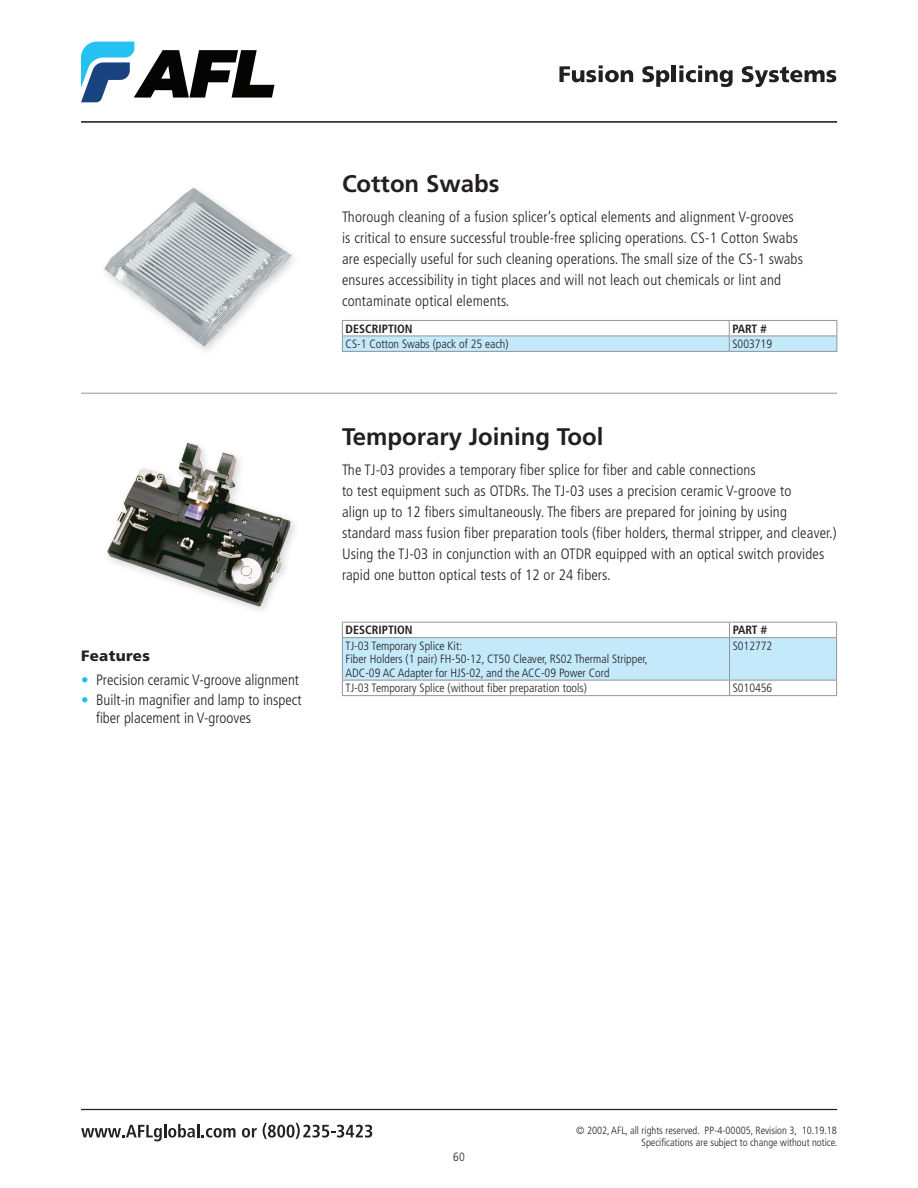
<style>
.page{position:relative;width:918px;height:1188px;background:#fff}
.page>*{position:absolute;margin:0;border:0;box-sizing:border-box;transform-origin:0 0}
.t1{font:700 24px "Frutiger LT Std";color:#231f20}
.t2{font:300 condensed 15px/21px "Frutiger LT Std";letter-spacing:.01em;color:#231f20}
.t3{font:900 15px "Frutiger LT Std";letter-spacing:.025em;color:#231f20}
.t4{font:300 condensed 12px/13.5px "Frutiger LT Std";color:#231f20}
.t5{font:700 condensed 12px "Frutiger LT Std";color:#231f20}
.t6{font:300 condensed 10.5px/12px "Frutiger LT Std";color:#231f20;text-align:right}
.s1{color:#15c0f2}
</style>
<div class="page">
<svg style="left:81px;top:42px;width:193px;height:60px"></svg>
<svg style="left:559px;top:65px;width:74px;height:17px"></svg>
<svg style="left:642px;top:66px;width:27px;height:21px"></svg>
<hr style="left:672px;top:65px;width:4px;height:17px;background:#231f20">
<svg style="left:679px;top:65px;width:54px;height:22px"></svg>
<svg style="left:742px;top:66px;width:94px;height:21px"></svg>
<svg style="left:81px;top:1124px;width:155px;height:17px"></svg>
<svg style="left:242px;top:1128px;width:15px;height:10px"></svg>
<svg style="left:263px;top:1123px;width:109px;height:16px"></svg>
<hr style="left:81px;top:121px;width:756px;height:1px;background:#231f20">
<hr style="left:81px;top:1109px;width:756px;height:1px;background:#231f20">
<img style="left:104px;top:187px;width:190px;height:163px">
<hr style="left:342px;top:320px;width:387px;height:1px;background:#939598">
<hr style="left:729px;top:320px;width:108px;height:1px;background:#939598">
<svg style="left:342px;top:321px;width:496px;height:30px"></svg>
<hr style="left:342px;top:351px;width:387px;height:1px;background:#939598">
<hr style="left:729px;top:351px;width:108px;height:1px;background:#939598">
<img style="left:107px;top:442px;width:188px;height:169px">
<hr style="left:342px;top:622px;width:388px;height:1px;background:#939598">
<hr style="left:730px;top:622px;width:107px;height:1px;background:#939598">
<svg style="left:342px;top:623px;width:495px;height:72px"></svg>
<hr style="left:342px;top:695px;width:388px;height:1px;background:#939598">
<hr style="left:730px;top:695px;width:107px;height:1px;background:#939598">
<hr style="left:81px;top:393px;width:756px;height:1px;background:#939598">
<p class="t3" style="left:81px;top:646px;width:71px">Features</p>
<p class="t2" style="left:81px;top:670px;width:220px"><span class="s1">•</span> Precision ceramic V-groove alignment</p>
<p class="t2" style="left:96px;top:691px;width:207px;line-height:18px;text-indent:-15px"><span class="s1">•</span> Built-in magnifier and lamp to inspect fiber placement in V-grooves</p>
<h1 class="t1" style="left:342px;top:170px;width:159px">Cotton Swabs</h1>
<p class="t2" style="left:342px;top:207px;width:462px">Thorough cleaning of a fusion splicer’s optical elements and alignment V-grooves is critical to ensure successful trouble-free splicing operations. CS-1 Cotton Swabs are especially useful for such cleaning operations. The small size of the CS-1 swabs ensures accessibility in tight places and will not leach out chemicals or lint and contaminate optical elements.</p>
<p class="t5" style="left:346px;top:321px;width:69px">DESCRIPTION</p>
<p class="t5" style="left:732px;top:321px;width:36px">PART #</p>
<p class="t4" style="left:346px;top:337px;width:165px">CS-1 Cotton Swabs (pack of 25 each)</p>
<p class="t4" style="left:732px;top:337px;width:41px">S003719</p>
<h1 class="t1" style="left:342px;top:423px;width:263px">Temporary Joining Tool</h1>
<p class="t2" style="left:342px;top:460px;width:496px">The TJ-03 provides a temporary fiber splice for fiber and cable connections<br>to test equipment such as OTDRs. The TJ-03 uses a precision ceramic V-groove to<br>align up to 12 fibers simultaneously. The fibers are prepared for joining by using standard mass fusion fiber preparation tools (fiber holders, thermal stripper, and cleaver.)<br>Using the TJ-03 in conjunction with an OTDR equipped with an optical switch provides rapid one button optical tests of 12 or 24 fibers.</p>
<p class="t5" style="left:346px;top:623px;width:69px">DESCRIPTION</p>
<p class="t5" style="left:733px;top:623px;width:36px">PART #</p>
<p class="t4" style="left:346px;top:639px;width:304px">TJ-03 Temporary Splice Kit:<br>Fiber Holders (1 pair) FH-50-12, CT50 Cleaver, RS02 Thermal Stripper,<br>ADC-09 AC Adapter for HJS-02, and the ACC-09 Power Cord</p>
<p class="t4" style="left:733px;top:639px;width:41px">S012772</p>
<p class="t4" style="left:346px;top:682px;width:243px">TJ-03 Temporary Splice (without fiber preparation tools)</p>
<p class="t4" style="left:733px;top:682px;width:41px">S010456</p>
<p class="t4" style="left:453px;top:1150px;width:13px">60</p>
<p class="t6" style="left:576px;top:1125px;width:263px">© 2002, AFL, all rights reserved. PP-4-00005, Revision 3, 10.19.18<br>Specifications are subject to change without notice.</p>
</div>
